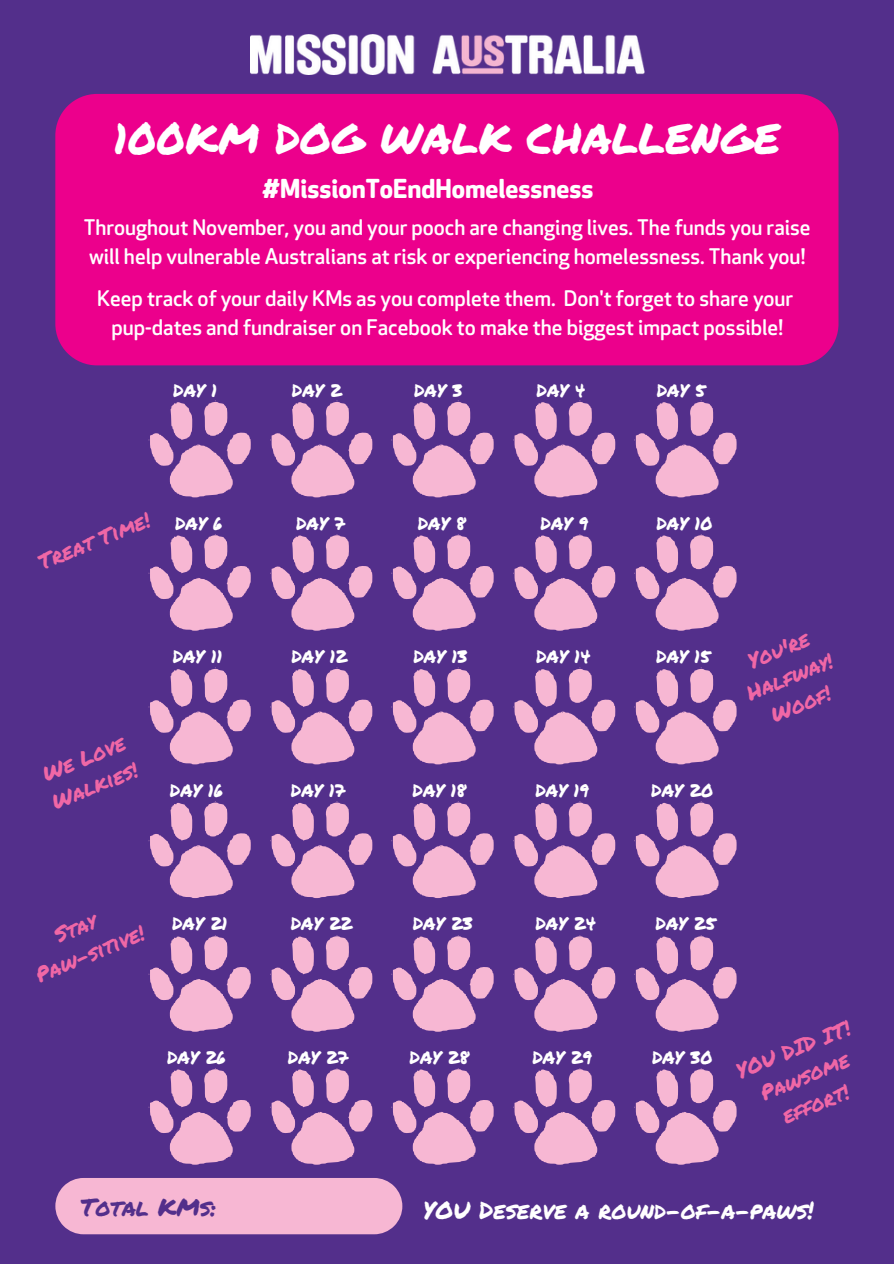
<style>
.page{position:relative;width:894px;height:1264px;background:#fff}
.page>*{position:absolute;margin:0;border:0;box-sizing:border-box;transform-origin:0 0}
.t1{font:42.15px "Permanent Marker";color:#fff}
.t2{font:700 25.5px "Apex Rounded";color:#fff}
.t3{font:24px "Permanent Marker";color:#fff}
.t4{font:24px "Permanent Marker";color:#532f8b}
.t5{font:500 21px/29.2px "Apex Rounded";color:#fff}
.t6{font:21px/29.2px "Permanent Marker";color:#f067a6;text-align:center}
.t7{font:17.85px "Permanent Marker";color:#fff}
</style>
<div class="page">
<div style="left:0;top:0;width:893px;height:1263px;background:#532f8b"></div>
<svg style="left:149px;top:400px;width:102px;height:97px"></svg>
<svg style="left:270px;top:400px;width:102px;height:97px"></svg>
<svg style="left:391px;top:400px;width:102px;height:97px"></svg>
<svg style="left:513px;top:400px;width:102px;height:97px"></svg>
<svg style="left:634px;top:400px;width:102px;height:97px"></svg>
<svg style="left:149px;top:534px;width:102px;height:96px"></svg>
<svg style="left:270px;top:534px;width:102px;height:96px"></svg>
<svg style="left:391px;top:534px;width:102px;height:96px"></svg>
<svg style="left:513px;top:534px;width:102px;height:96px"></svg>
<svg style="left:634px;top:534px;width:102px;height:96px"></svg>
<svg style="left:149px;top:667px;width:102px;height:97px"></svg>
<svg style="left:270px;top:667px;width:102px;height:97px"></svg>
<svg style="left:391px;top:667px;width:102px;height:97px"></svg>
<svg style="left:513px;top:667px;width:102px;height:97px"></svg>
<svg style="left:634px;top:667px;width:102px;height:97px"></svg>
<svg style="left:149px;top:801px;width:102px;height:97px"></svg>
<svg style="left:270px;top:801px;width:102px;height:97px"></svg>
<svg style="left:391px;top:801px;width:102px;height:97px"></svg>
<svg style="left:513px;top:801px;width:102px;height:97px"></svg>
<svg style="left:634px;top:801px;width:102px;height:97px"></svg>
<svg style="left:149px;top:935px;width:102px;height:96px"></svg>
<svg style="left:270px;top:935px;width:102px;height:96px"></svg>
<svg style="left:391px;top:935px;width:102px;height:96px"></svg>
<svg style="left:513px;top:935px;width:102px;height:96px"></svg>
<svg style="left:634px;top:935px;width:102px;height:96px"></svg>
<svg style="left:149px;top:1068px;width:102px;height:96px"></svg>
<svg style="left:270px;top:1068px;width:102px;height:96px"></svg>
<svg style="left:391px;top:1068px;width:102px;height:96px"></svg>
<svg style="left:513px;top:1068px;width:102px;height:96px"></svg>
<svg style="left:634px;top:1068px;width:102px;height:96px"></svg>
<div style="left:55px;top:94px;width:783px;height:271px;background:#ec008c"></div>
<div style="left:55px;top:1178px;width:347px;height:56px;background:#f7b7d3"></div>
<img style="left:250px;top:34px;width:394px;height:41px">
<h1 class="t1" style="left:114px;top:107px;width:667px">100KM DOG WALK CHALLENGE</h1>
<p class="t2" style="left:262px;top:175px;width:333px">#MissionToEndHomelessness</p>
<p class="t5" style="left:84px;top:214px;width:728px">Throughout November, you and your pooch are changing lives. The funds you raise will help vulnerable Australians at risk or experiencing homelessness. Thank you!</p>
<p class="t5" style="left:97px;top:285px;width:697px;text-align:center">Keep track of your daily KMs as you complete them. Don't forget to share your pup-dates and fundraiser on Facebook to make the biggest impact possible!</p>
<p class="t7" style="left:173px;top:377px;width:46px">DAY 1</p>
<p class="t7" style="left:292px;top:377px;width:51px">DAY 2</p>
<p class="t7" style="left:414px;top:377px;width:50px">DAY 3</p>
<p class="t7" style="left:536px;top:377px;width:50px">DAY 4</p>
<p class="t7" style="left:656px;top:377px;width:50px">DAY 5</p>
<p class="t6" style="left:34px;top:549px;width:120px;rotate:-22deg">Treat Time!</p>
<p class="t7" style="left:175px;top:510px;width:49px">DAY 6</p>
<p class="t7" style="left:296px;top:510px;width:50px">DAY 7</p>
<p class="t7" style="left:417px;top:510px;width:49px">DAY 8</p>
<p class="t7" style="left:540px;top:510px;width:49px">DAY 9</p>
<p class="t7" style="left:656px;top:510px;width:58px">DAY 10</p>
<p class="t6" style="left:36px;top:761px;width:92px;text-align:left;rotate:-22deg">We Love<br>Walkies!</p>
<p class="t7" style="left:173px;top:643px;width:51px">DAY 11</p>
<p class="t7" style="left:291px;top:643px;width:57px">DAY 12</p>
<p class="t7" style="left:413px;top:643px;width:56px">DAY 13</p>
<p class="t7" style="left:536px;top:643px;width:56px">DAY 14</p>
<p class="t7" style="left:656px;top:643px;width:56px">DAY 15</p>
<p class="t7" style="left:170px;top:777px;width:54px">DAY 16</p>
<p class="t7" style="left:291px;top:777px;width:56px">DAY 17</p>
<p class="t7" style="left:412px;top:777px;width:55px">DAY 18</p>
<p class="t7" style="left:535px;top:777px;width:55px">DAY 19</p>
<p class="t7" style="left:651px;top:777px;width:64px">DAY 20</p>
<p class="t6" style="left:730px;top:652px;width:92px;rotate:-22deg">You're<br>Halfway!<br>Woof!</p>
<p class="t6" style="left:20px;top:934px;width:117px;rotate:-22deg">Stay<br>Paw-sitive!</p>
<p class="t7" style="left:172px;top:910px;width:57px">DAY 21</p>
<p class="t7" style="left:290px;top:910px;width:63px">DAY 22</p>
<p class="t7" style="left:412px;top:910px;width:61px">DAY 23</p>
<p class="t7" style="left:535px;top:910px;width:62px">DAY 24</p>
<p class="t7" style="left:655px;top:910px;width:62px">DAY 25</p>
<p class="t7" style="left:167px;top:1044px;width:60px">DAY 26</p>
<p class="t7" style="left:288px;top:1044px;width:62px">DAY 27</p>
<p class="t7" style="left:409px;top:1044px;width:61px">DAY 28</p>
<p class="t7" style="left:532px;top:1044px;width:61px">DAY 29</p>
<p class="t7" style="left:651px;top:1044px;width:62px">DAY 30</p>
<p class="t6" style="left:731px;top:1057px;width:122px;rotate:-22deg">YOU DID IT!<br>Pawsome effort!</p>
<p class="t4" style="left:81px;top:1188px;width:137px">Total KMs:</p>
<p class="t3" style="left:423px;top:1191px;width:391px">YOU Deserve a round-of-a-paws!</p>
</div>
